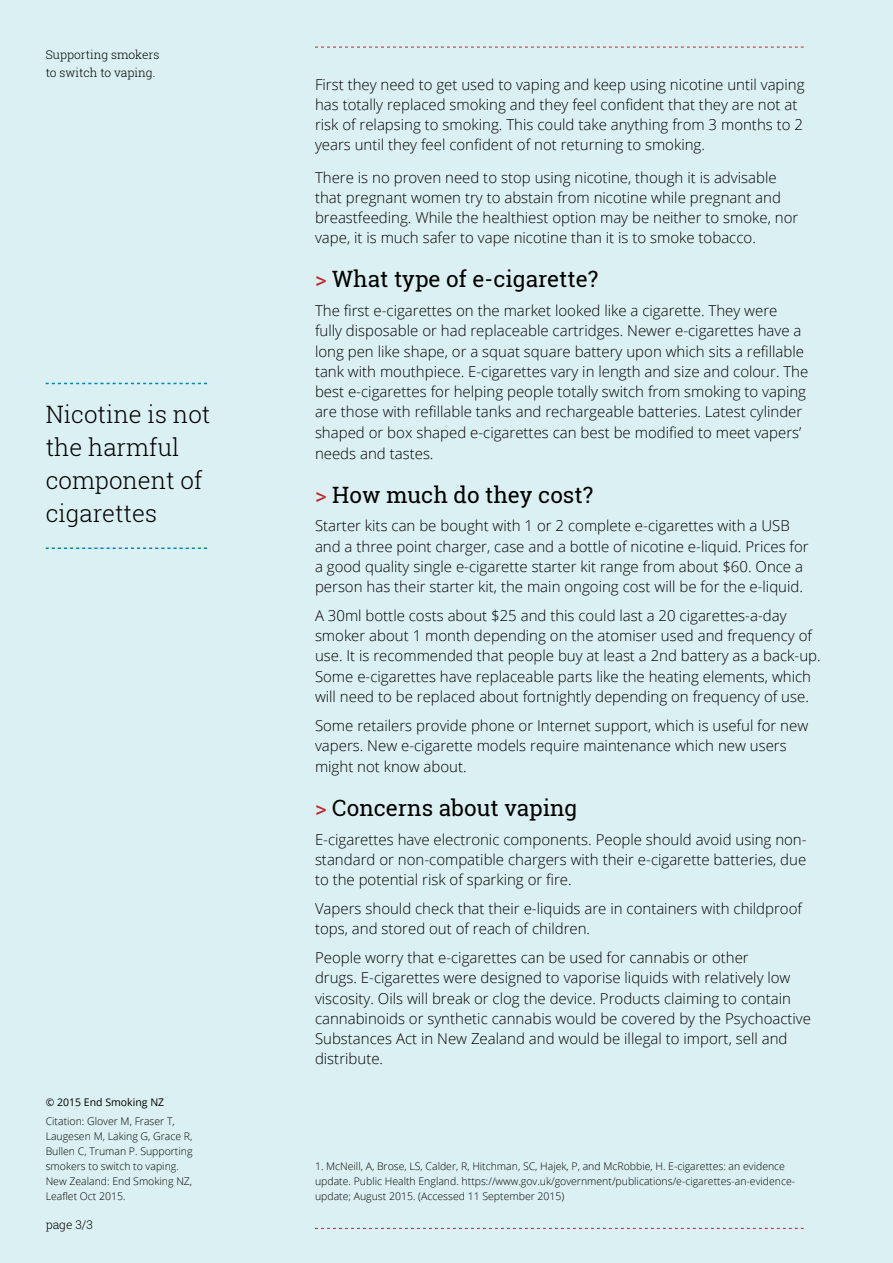
<style>
.page{position:relative;width:893px;height:1263px;background:#dbf0f2}
.page>*{position:absolute;margin:0;border:0;box-sizing:border-box;transform-origin:0 0}
.t1{font:300 24px/33px "Roboto Slab";color:#000}
.t2{font:22.5px "Roboto Slab";color:#000}
.t3{font:300 15px/20.2px "Open Sans";color:#000}
.t4{font:300 12px/18px "Roboto Slab";color:#000}
.t5{font:300 10.5px/15px "Open Sans";color:#000}
.t6{font:10.5px "Open Sans";color:#000}
.s1{color:#c1272d}
</style>
<div class="page">
<svg style="left:315px;top:1228px;width:489px;height:1px"></svg>
<svg style="left:315px;top:47px;width:489px;height:1px"></svg>
<svg style="left:46px;top:383px;width:161px;height:1px"></svg>
<svg style="left:46px;top:547px;width:161px;height:2px"></svg>
<p class="t4" style="left:46px;top:46px;width:115px">Supporting smokers to switch to vaping.</p>
<h1 class="t1" style="left:46px;top:397px;width:166px">Nicotine is not the harmful component of cigarettes</h1>
<p class="t6" style="left:46px;top:1094px;width:120px">© 2015 End Smoking NZ</p>
<p class="t5" style="left:46px;top:1113px;width:148px">Citation: Glover M, Fraser T,<br>Laugesen M, Laking G, Grace R,<br>Bullen C, Truman P. Supporting smokers to switch to vaping.<br>New Zealand: End Smoking NZ,<br>Leaflet Oct 2015.</p>
<p class="t4" style="left:46px;top:1215px;width:49px">page 3/3</p>
<p class="t3" style="left:315px;top:74px;width:491px">First they need to get used to vaping and keep using nicotine until vaping has totally replaced smoking and they feel confident that they are not at risk of relapsing to smoking. This could take anything from 3 months to 2 years until they feel confident of not returning to smoking.</p>
<p class="t3" style="left:315px;top:167px;width:485px">There is no proven need to stop using nicotine, though it is advisable that pregnant women try to abstain from nicotine while pregnant and breastfeeding. While the healthiest option may be neither to smoke, nor vape, it is much safer to vape nicotine than it is to smoke tobacco.</p>
<h2 class="t2" style="left:315px;top:264px;width:285px"><span class="s1">&gt;</span> What type of e-cigarette?</h2>
<p class="t3" style="left:315px;top:300px;width:495px">The first e-cigarettes on the market looked like a cigarette. They were<br>fully disposable or had replaceable cartridges. Newer e-cigarettes have a long pen like shape, or a squat square battery upon which sits a refillable tank with mouthpiece. E-cigarettes vary in length and size and colour. The best e-cigarettes for helping people totally switch from smoking to vaping are those with refillable tanks and rechargeable batteries. Latest cylinder shaped or box shaped e-cigarettes can best be modified to meet vapers’ needs and tastes.</p>
<h2 class="t2" style="left:315px;top:479px;width:280px"><span class="s1">&gt;</span> How much do they cost?</h2>
<p class="t3" style="left:315px;top:515px;width:495px">Starter kits can be bought with 1 or 2 complete e-cigarettes with a USB and a three point charger, case and a bottle of nicotine e-liquid. Prices for a good quality single e-cigarette starter kit range from about $60. Once a person has their starter kit, the main ongoing cost will be for the e-liquid.</p>
<p class="t3" style="left:315px;top:605px;width:507px">A 30ml bottle costs about $25 and this could last a 20 cigarettes-a-day smoker about 1 month depending on the atomiser used and frequency of use. It is recommended that people buy at least a 2nd battery as a back-up.<br>Some e-cigarettes have replaceable parts like the heating elements, which will need to be replaced about fortnightly depending on frequency of use.</p>
<p class="t3" style="left:315px;top:714px;width:495px;line-height:20.7px">Some retailers provide phone or Internet support, which is useful for new vapers. New e-cigarette models require maintenance which new users might not know about.</p>
<h2 class="t2" style="left:315px;top:792px;width:264px"><span class="s1">&gt;</span> Concerns about vaping</h2>
<p class="t3" style="left:315px;top:829px;width:493px;text-align:justify">E-cigarettes have electronic components. People should avoid using non&shy;standard or non-compatible chargers with their e-cigarette batteries, due to the potential risk of sparking or fire.</p>
<p class="t3" style="left:315px;top:898px;width:489px">Vapers should check that their e-liquids are in containers with childproof tops, and stored out of reach of children.</p>
<p class="t3" style="left:315px;top:947px;width:498px">People worry that e-cigarettes can be used for cannabis or other<br>drugs. E-cigarettes were designed to vaporise liquids with relatively low viscosity. Oils will break or clog the device. Products claiming to contain cannabinoids or synthetic cannabis would be covered by the Psychoactive Substances Act in New Zealand and would be illegal to import, sell and distribute.</p>
<p class="t5" style="left:315px;top:1158px;width:482px">1. McNeill, A, Brose, LS, Calder, R, Hitchman, SC, Hajek, P, and McRobbie, H. E-cigarettes: an evidence update. Public Health England. https://www.gov.uk/government/publications/e-cigarettes-an-evidence&shy;update; August 2015. (Accessed 11 September 2015)</p>
</div>
